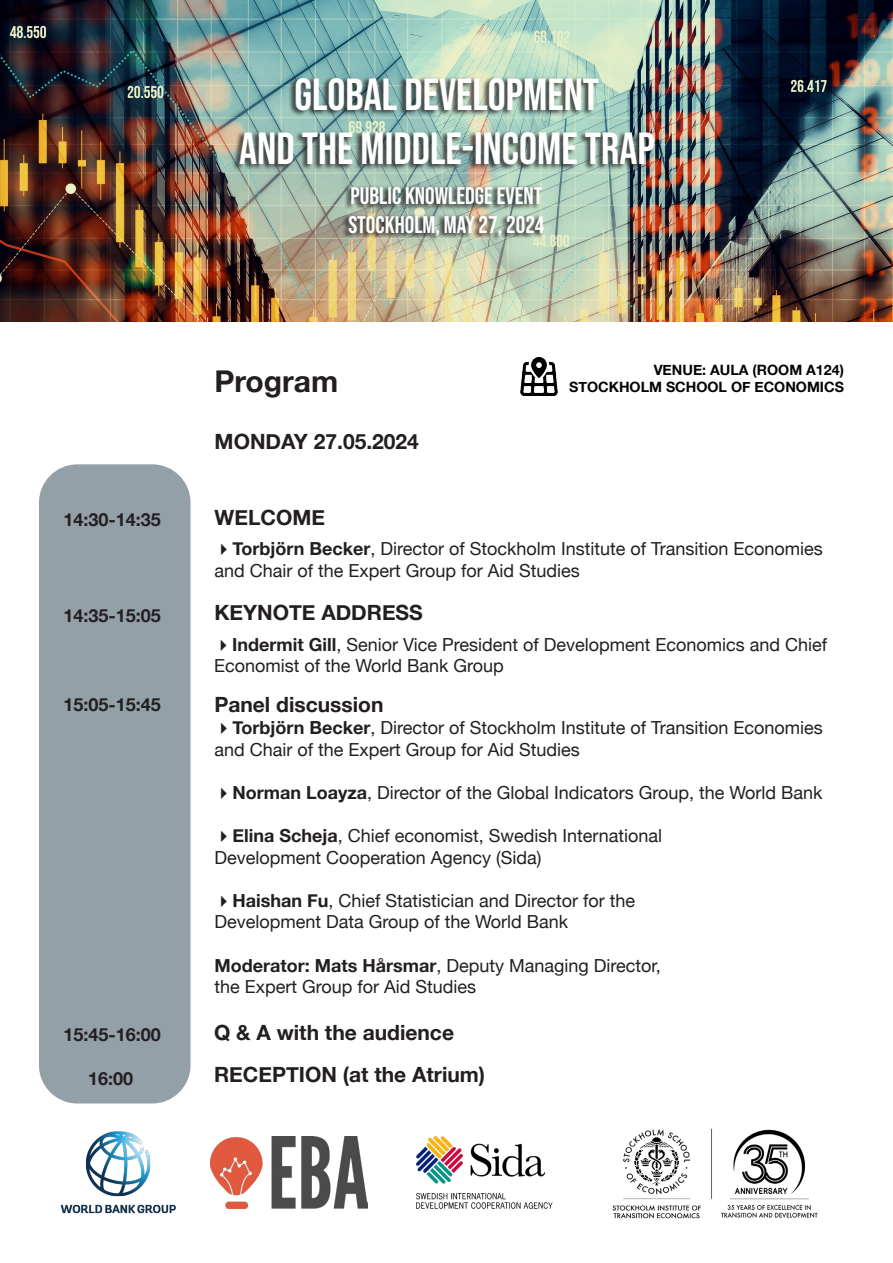
<style>
.page{position:relative;width:893px;height:1263px;background:#fff}
.page>*{position:absolute;margin:0;border:0;box-sizing:border-box;transform-origin:0 0}
.t1{font:45px "Bebas Neue";color:#fff}
.t2{font:700 30px "Helvetica Neue";color:#231f20}
.t3{font:24px "Bebas Neue";color:#fff}
.t4{font:700 21px "Helvetica Neue";color:#231f20}
.t5{font:18px/21.6px "Helvetica Neue";color:#231f20}
.t6{font:700 18px "Helvetica Neue";color:#231f20}
.t7{font:700 14.25px "Helvetica Neue";color:#040503}
.s1{font-weight:700}
</style>
<div class="page">
<img style="left:0;top:0;width:893px;height:321px">
<div style="left:39px;top:464px;width:152px;height:639px;background:#93a0a8;border-radius:38px"></div>
<img style="left:60px;top:1131px;width:116px;height:83px">
<img style="left:612px;top:1128px;width:206px;height:91px">
<img style="left:211px;top:1137px;width:157px;height:72px">
<img style="left:416px;top:1136px;width:137px;height:73px">
<div style="left:231px;top:76px;width:424px;height:95px;background:#231f20;opacity:.75"></div>
<div style="left:341px;top:184px;width:204px;height:58px;background:#231f20;opacity:.75"></div>
<img style="left:520px;top:358px;width:38px;height:37px">
<p class="t1" style="left:295px;top:69px;width:306px">GLOBAL DEVELOPMENT</p>
<p class="t1" style="left:239px;top:123px;width:417px">AND THE MIDDLE-INCOME TRAP</p>
<p class="t3" style="left:351px;top:182px;width:193px">PUBLIC KNOWLEDGE EVENT</p>
<p class="t3" style="left:348px;top:211px;width:198px">STOCKHOLM, MAY 27, 2024</p>
<p class="t2" style="left:214px;top:358px;width:125px">Program</p>
<p class="t7" style="left:654px;top:359px;width:192px">VENUE: AULA (ROOM A124)</p>
<p class="t7" style="left:569px;top:376px;width:276px">STOCKHOLM SCHOOL OF ECONOMICS</p>
<p class="t4" style="left:215px;top:425px;width:206px">MONDAY 27.05.2024</p>
<p class="t6" style="left:64px;top:506px;width:99px">14:30-14:35</p>
<p class="t4" style="left:215px;top:501px;width:112px">WELCOME</p>
<p class="t5" style="left:214px;top:539px;width:610px">✔<span class="s1">Torbjörn Becker</span>, Director of Stockholm Institute of Transition Economies</p>
<p class="t5" style="left:214px;top:560px;width:367px">and Chair of the Expert Group for Aid Studies</p>
<p class="t6" style="left:64px;top:602px;width:99px">14:35-15:05</p>
<p class="t4" style="left:214px;top:596px;width:210px">KEYNOTE ADDRESS</p>
<p class="t6" style="left:64px;top:690px;width:99px">15:05-15:45</p>
<p class="t5" style="left:214px;top:634px;width:614px">✔<span class="s1">Indermit Gill</span>, Senior Vice President of Development Economics and Chief<br>Economist of the World Bank Group</p>
<p class="t4" style="left:214px;top:688px;width:171px">Panel discussion</p>
<p class="t5" style="left:214px;top:718px;width:610px">✔<span class="s1">Torbjörn Becker</span>, Director of Stockholm Institute of Transition Economies</p>
<p class="t5" style="left:214px;top:739px;width:367px">and Chair of the Expert Group for Aid Studies</p>
<p class="t5" style="left:214px;top:783px;width:610px">✔<span class="s1">Norman Loayza</span>, Director of the Global Indicators Group, the World Bank</p>
<p class="t5" style="left:214px;top:826px;width:449px">✔<span class="s1">Elina Scheja</span>, Chief economist, Swedish International</p>
<p class="t5" style="left:214px;top:847px;width:329px">Development Cooperation Agency (Sida)</p>
<p class="t5" style="left:214px;top:891px;width:422px">✔<span class="s1">Haishan Fu</span>, Chief Statistician and Director for the</p>
<p class="t5" style="left:214px;top:912px;width:355px">Development Data Group of the World Bank</p>
<p class="t5" style="left:214px;top:955px;width:448px"><span class="s1">Moderator: Mats Hårsmar</span>, Deputy Managing Director,</p>
<p class="t5" style="left:214px;top:977px;width:263px">the Expert Group for Aid Studies</p>
<p class="t6" style="left:64px;top:1020px;width:99px">15:45-16:00</p>
<p class="t6" style="left:88px;top:1065px;width:47px">16:00</p>
<p class="t4" style="left:214px;top:1016px;width:241px">Q &amp; A with the audience</p>
<p class="t4" style="left:214px;top:1058px;width:273px">RECEPTION (at the Atrium)</p>
</div>
